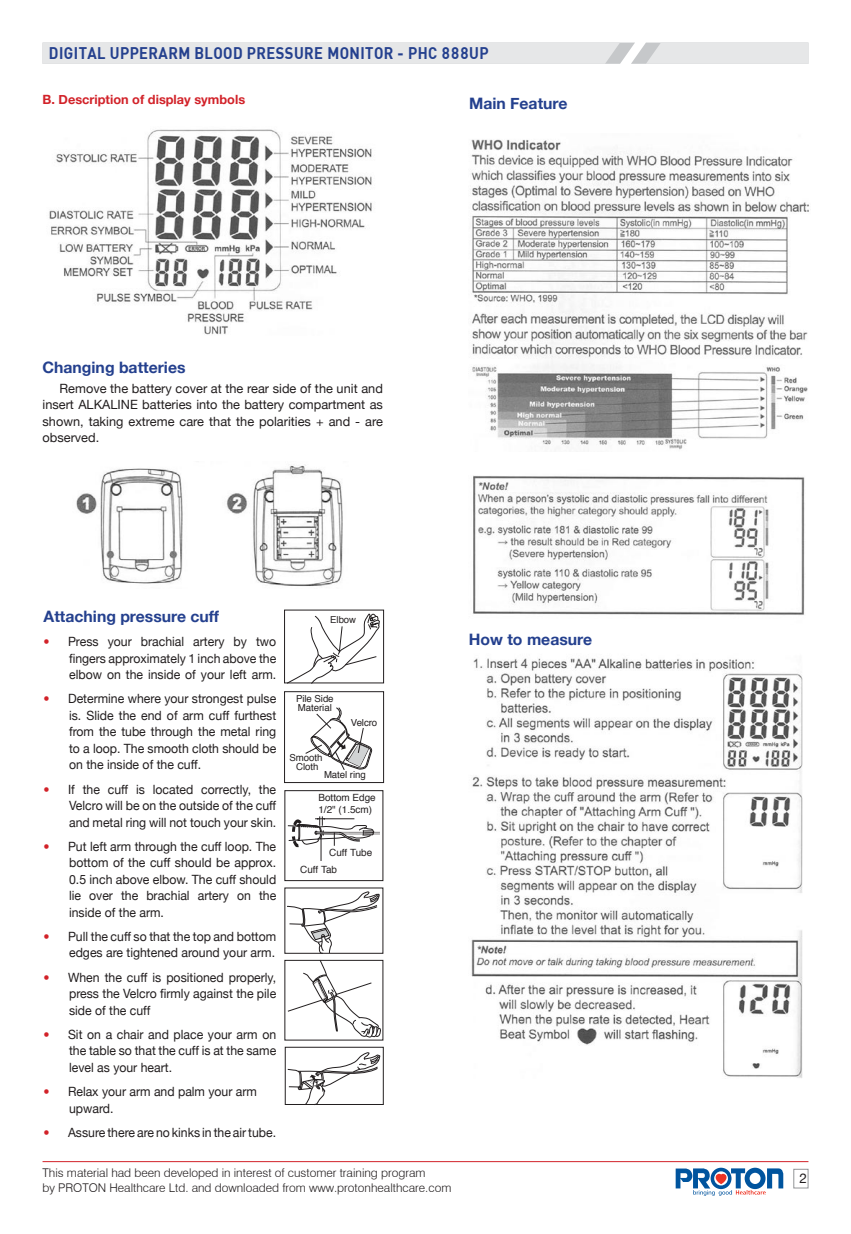
<style>
.page{position:relative;width:851px;height:1234px;background:#fff}
.page>*{position:absolute;margin:0;border:0;box-sizing:border-box;transform-origin:0 0}
.t1{font:700 16.5px "Sapient Sans";letter-spacing:.03em;color:#24408e;scale:.9 1}
.t2{font:700 15.75px "Helvetica Neue";color:#24408e}
.t3{font:13.5px "Helvetica Neue";color:#221e1f}
.t4{font:12.75px/16.5px "Helvetica Neue";color:#221e1f;text-align:justify;scale:.96 1}
.t5{font:12.75px/16.5px "Helvetica Neue";color:#221e1f;text-align:justify}
.t6{font:700 12.75px "Helvetica Neue";color:#d22229}
.t7{font:300 12px/14.4px "Swiss 721 BT";color:#221e1f}
.t8{font:9.9px/11.9px "Helvetica";color:#231f20}
.t9{font:9.6px/8.4px "Helvetica";letter-spacing:-.005em;color:#231f20}
.s1{color:#d22229}
</style>
<div class="page">
<div style="left:43px;top:43px;width:765px;height:21px;background:#e6e7e8"></div>
<svg style="left:675px;top:1167px;width:108px;height:28px"></svg>
<div style="left:793px;top:1168px;width:15px;height:19px;border:1px solid #939597"></div>
<hr style="left:43px;top:1160px;width:765px;height:1px;background:#d22229">
<img style="left:76px;top:465px;width:267px;height:121px">
<svg style="left:286px;top:613px;width:94px;height:71px"></svg>
<div style="left:284px;top:609px;width:100px;height:74px;border:1px solid #231f20"></div>
<svg style="left:305px;top:707px;width:67px;height:63px"></svg>
<div style="left:284px;top:691px;width:100px;height:91px;border:1px solid #231f20"></div>
<svg style="left:287px;top:816px;width:93px;height:45px"></svg>
<svg style="left:287px;top:891px;width:93px;height:60px"></svg>
<svg style="left:287px;top:961px;width:93px;height:76px"></svg>
<svg style="left:287px;top:1052px;width:93px;height:50px"></svg>
<div style="left:285px;top:1046px;width:98px;height:58px;border:1px solid #231f20"></div>
<img style="left:471px;top:475px;width:334px;height:603px">
<img style="left:471px;top:139px;width:338px;height:311px">
<img style="left:49px;top:129px;width:323px;height:206px">
<p class="t1" style="left:49px;top:43px;width:490px">DIGITAL UPPERARM BLOOD PRESSURE MONITOR - PHC 888UP</p>
<p class="t6" style="left:43px;top:92px;width:204px">B. Description of display symbols</p>
<p class="t2" style="left:469px;top:94px;width:100px">Main Feature</p>
<p class="t2" style="left:43px;top:358px;width:144px">Changing batteries</p>
<p class="t5" style="left:43px;top:380px;width:342px;text-indent:17px">Remove the battery cover at the rear side of the unit and insert ALKALINE batteries into the battery compartment as shown, taking extreme care that the polarities + and - are observed.</p>
<p class="t2" style="left:44px;top:606px;width:177px">Attaching pressure cuff</p>
<p class="t4" style="left:69px;top:633px;width:217px;text-indent:-26px"><span class="s1">•</span> Press your brachial artery by two fingers approximately 1 inch above the elbow on the inside of your left arm.</p>
<p class="t4" style="left:69px;top:690px;width:217px;text-indent:-26px"><span class="s1">•</span> Determine where your strongest pulse is. Slide the end of arm cuff furthest from the tube through the metal ring to a loop. The smooth cloth should be on the inside of the cuff.</p>
<p class="t4" style="left:69px;top:780px;width:217px;text-indent:-26px"><span class="s1">•</span> If the cuff is located correctly, the Velcro will be on the outside of the cuff and metal ring will not touch your skin.</p>
<p class="t4" style="left:69px;top:837px;width:217px;text-indent:-26px"><span class="s1">•</span> Put left arm through the cuff loop. The bottom of the cuff should be approx.<br>0.5 inch above elbow. The cuff should lie over the brachial artery on the inside of the arm.</p>
<p class="t4" style="left:44px;top:927px;width:244px;text-align:right"><span class="s1">•</span> Pull the cuff so that the top and bottom edges are tightened around your arm.</p>
<p class="t4" style="left:69px;top:968px;width:217px;text-indent:-26px"><span class="s1">•</span> When the cuff is positioned properly, press the Velcro firmly against the pile side of the cuff</p>
<p class="t4" style="left:69px;top:1025px;width:217px;text-indent:-26px"><span class="s1">•</span> Sit on a chair and place your arm on the table so that the cuff is at the same level as your heart.</p>
<p class="t4" style="left:69px;top:1082px;width:197px;text-indent:-26px"><span class="s1">•</span> Relax your arm and palm your arm upward.</p>
<p class="t4" style="left:44px;top:1123px;width:244px"><span class="s1">•</span> Assure there are no kinks in the air tube.</p>
<p class="t9" style="left:330px;top:615px;width:27px">Elbow</p>
<p class="t9" style="left:296px;top:694px;width:39px">Pile Side<br>Material</p>
<p class="t9" style="left:351px;top:717px;width:28px">Velcro</p>
<p class="t9" style="left:289px;top:753px;width:34px;text-align:center">Smooth<br>Cloth</p>
<p class="t9" style="left:324px;top:770px;width:43px">Matel ring</p>
<p class="t8" style="left:318px;top:791px;width:59px">Bottom Edge<br>1/2" (1.5cm)</p>
<p class="t8" style="left:300px;top:843px;width:73px;line-height:17px;text-indent:29px">Cuff Tube<br>Cuff Tab</p>
<p class="t2" style="left:469px;top:630px;width:125px">How to measure</p>
<p class="t7" style="left:43px;top:1165px;width:410px">This material had been developed in interest of customer training program<br>by PROTON Healthcare Ltd. and downloaded from www.protonhealthcare.com</p>
<p class="t3" style="left:799px;top:1169px;width:9px">2</p>
</div>
